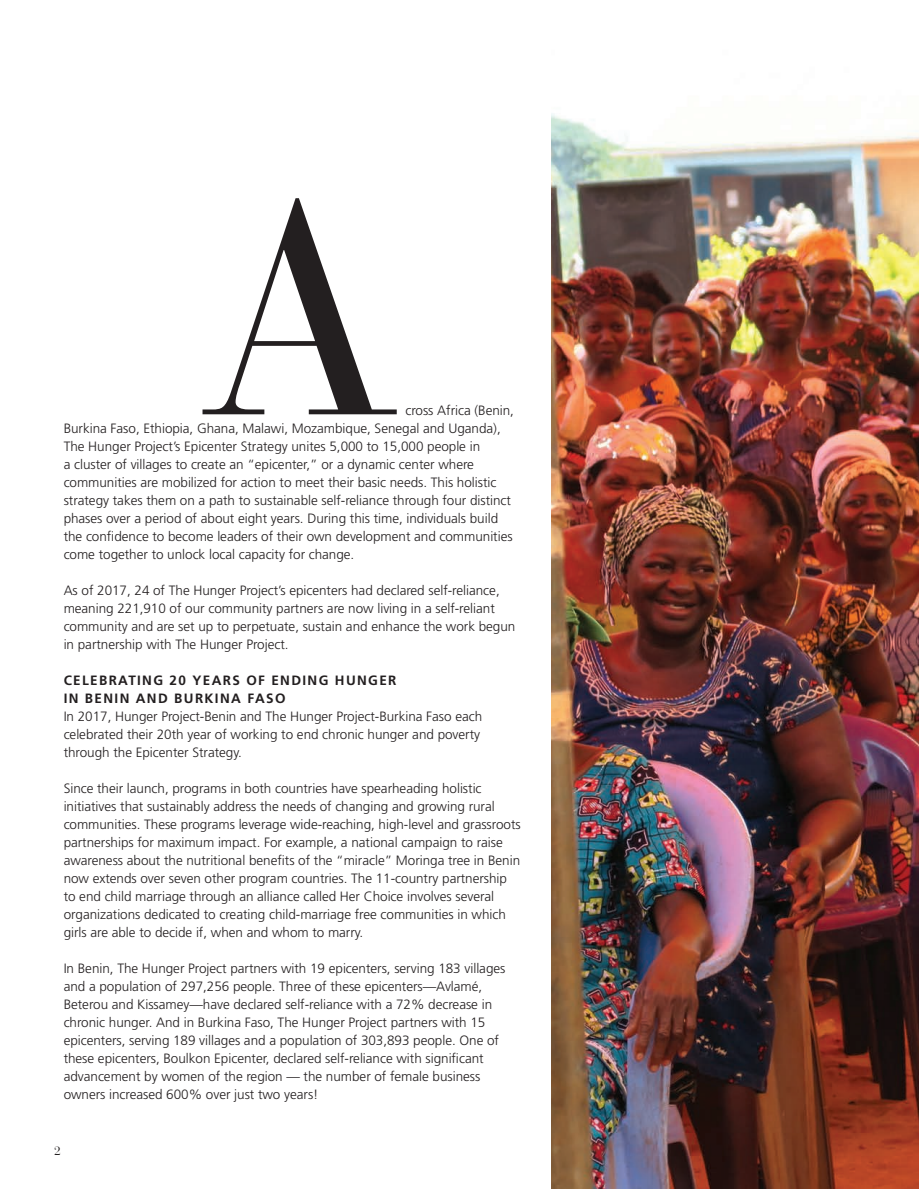
<style>
.page{position:relative;width:919px;height:1189px;background:#fff}
.page>*{position:absolute;margin:0;border:0;box-sizing:border-box;transform-origin:0 0}
.t1{font:300px "Bauer Bodoni";color:#231f20}
.t2{font:300 13.5px/18px "Frutiger";letter-spacing:-.005em;color:#231f20}
.t3{font:700 13.5px/18px "Frutiger";letter-spacing:.1em;color:#231f20}
</style>
<div class="page">
<img style="left:551px;top:113px;width:367px;height:1075px">
<h1 class="t1" style="left:199px;top:132px;width:202px">A</h1>
<p class="t2" style="left:64px;top:402px;width:452px;text-indent:342px">cross Africa (Benin, Burkina Faso, Ethiopia, Ghana, Malawi, Mozambique, Senegal and Uganda), The Hunger Project’s Epicenter Strategy unites 5,000 to 15,000 people in<br>a cluster of villages to create an “epicenter,” or a dynamic center where communities are mobilized for action to meet their basic needs. This holistic strategy takes them on a path to sustainable self-reliance through four distinct</p>
<p class="t2" style="left:64px;top:510px;width:450px">phases over a period of about eight years. During this time, individuals build the confidence to become leaders of their own development and communities come together to unlock local capacity for change.</p>
<p class="t2" style="left:64px;top:581px;width:453px">As of 2017, 24 of The Hunger Project’s epicenters had declared self-reliance, meaning 221,910 of our community partners are now living in a self-reliant community and are set up to perpetuate, sustain and enhance the work begun in partnership with The Hunger Project.</p>
<p class="t3" style="left:64px;top:671px;width:334px">CELEBRATING 20 YEARS OF ENDING HUNGER<br>IN BENIN AND BURKINA FASO</p>
<p class="t2" style="left:64px;top:707px;width:420px">In 2017, Hunger Project-Benin and The Hunger Project-Burkina Faso each celebrated their 20th year of working to end chronic hunger and poverty through the Epicenter Strategy.</p>
<p class="t2" style="left:64px;top:779px;width:458px">Since their launch, programs in both countries have spearheading holistic initiatives that sustainably address the needs of changing and growing rural communities. These programs leverage wide-reaching, high-level and grassroots partnerships for maximum impact. For example, a national campaign to raise awareness about the nutritional benefits of the “miracle” Moringa tree in Benin now extends over seven other program countries. The 11-country partnership to end child marriage through an alliance called Her Choice involves several organizations dedicated to creating child-marriage free communities in which girls are able to decide if, when and whom to marry.</p>
<p class="t2" style="left:64px;top:959px;width:443px">In Benin, The Hunger Project partners with 19 epicenters, serving 183 villages and a population of 297,256 people. Three of these epicenters—Avlamé, Beterou and Kissamey—have declared self-reliance with a 72% decrease in chronic hunger. And in Burkina Faso, The Hunger Project partners with 15 epicenters, serving 189 villages and a population of 303,893 people. One of these epicenters, Boulkon Epicenter, declared self-reliance with significant advancement by women of the region — the number of female business owners increased 600% over just two years!</p>
</div>
